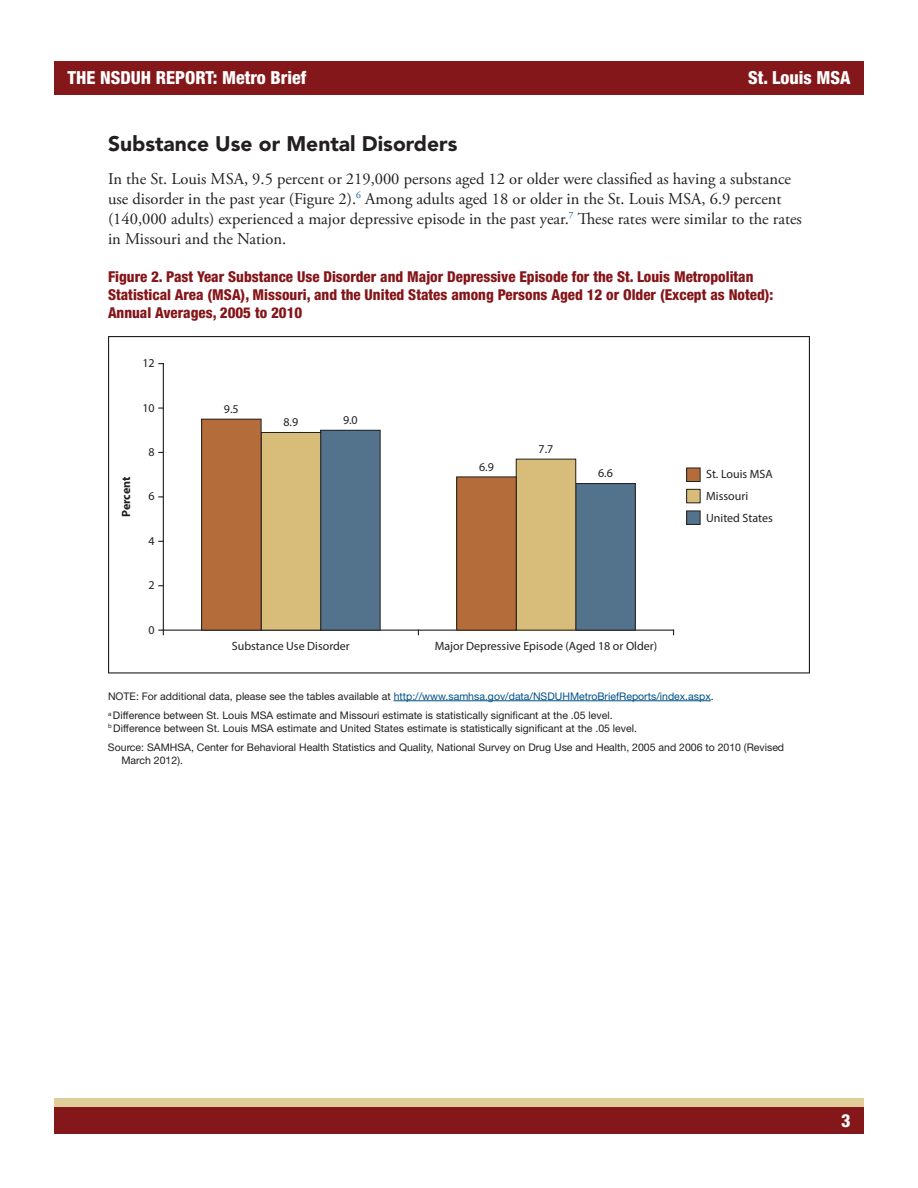
<style>
.page{position:relative;width:918px;height:1188px;background:#fff}
.page>*{position:absolute;margin:0;border:0;box-sizing:border-box;transform-origin:0 0}
.t1{font:900 21px "Avenir LT Std";color:#231f20}
.t2{font:800 condensed 18px "Helvetica Neue LT Std";color:#fff}
.t3{font:16.5px/19.8px "Adobe Garamond Pro";color:#231f20}
.t4{font:800 condensed 15px/18px "Helvetica Neue LT Std";color:#841519}
.t5{font:12px/22px "Myriad Pro";color:#231f20}
.t6{font:700 12px "Myriad Pro";letter-spacing:-.005em;color:#231f20}
.t7{font:10.5px/19.4px "Helvetica Neue LT Std";color:#231f20}
.s1{color:#005187}
</style>
<div class="page">
<div style="left:54px;top:1099px;width:810px;height:8px;background:#e0ce9b"></div>
<div style="left:54px;top:1107px;width:810px;height:27px;background:#84171a"></div>
<div style="left:54px;top:61px;width:810px;height:33px;background:#84171a"></div>
<hr style="left:394px;top:701px;width:317px;height:1px;background:#005187">
<svg style="left:108px;top:336px;width:702px;height:338px"></svg>
<hr style="left:163px;top:630px;width:511px;height:1px;background:#231f20">
<hr style="left:163px;top:364px;width:1px;height:266px;background:#231f20">
<div style="left:321px;top:430px;width:59px;height:200px;background:#53738d"></div>
<div style="left:576px;top:484px;width:59px;height:146px;background:#53738d"></div>
<div style="left:575px;top:483px;width:61px;height:148px;border:1px solid #231f20"></div>
<div style="left:261px;top:432px;width:60px;height:198px;background:#d7bd79"></div>
<div style="left:261px;top:432px;width:60px;height:199px;border:1px solid #231f20"></div>
<div style="left:516px;top:459px;width:60px;height:171px;background:#d7bd79"></div>
<div style="left:516px;top:459px;width:60px;height:172px;border:1px solid #231f20"></div>
<div style="left:202px;top:419px;width:59px;height:211px;background:#b46c3a"></div>
<div style="left:201px;top:419px;width:61px;height:212px;border:1px solid #231f20"></div>
<div style="left:457px;top:477px;width:59px;height:153px;background:#b46c3a"></div>
<div style="left:456px;top:477px;width:61px;height:154px;border:1px solid #231f20"></div>
<svg style="left:159px;top:630px;width:5px;height:5px"></svg>
<div style="left:687px;top:468px;width:13px;height:13px;background:#b46c3a"></div>
<div style="left:686px;top:468px;width:15px;height:14px;border:1px solid #231f20"></div>
<div style="left:687px;top:489px;width:13px;height:14px;background:#d7bd79"></div>
<div style="left:686px;top:489px;width:15px;height:14px;border:1px solid #231f20"></div>
<div style="left:687px;top:511px;width:13px;height:13px;background:#53738d"></div>
<div style="left:686px;top:511px;width:15px;height:14px;border:1px solid #231f20"></div>
<h2 class="t2" style="left:68px;top:67px;width:240px">THE NSDUH REPORT: Metro Brief</h2>
<h2 class="t2" style="left:748px;top:67px;width:104px">St. Louis MSA</h2>
<h1 class="t1" style="left:108px;top:131px;width:351px">Substance Use or Mental Disorders</h1>
<p class="t3" style="left:108px;top:170px;width:695px">In the St. Louis MSA, 9.5 percent or 219,000 persons aged 12 or older were classified as having a substance use disorder in the past year (Figure 2).<sup>6</sup> Among adults aged 18 or older in the St. Louis MSA, 6.9 percent (140,000 adults) experienced a major depressive episode in the past year.<sup>7</sup> These rates were similar to the rates in Missouri and the Nation.</p>
<p class="t4" style="left:108px;top:267px;width:667px">Figure 2. Past Year Substance Use Disorder and Major Depressive Episode for the St. Louis Metropolitan<br>Statistical Area (MSA), Missouri, and the United States among Persons Aged 12 or Older (Except as Noted):<br>Annual Averages, 2005 to 2010</p>
<p class="t5" style="left:142px;top:352px;width:14px">12</p>
<p class="t5" style="left:142px;top:396px;width:14px">10</p>
<p class="t6" style="left:118px;top:517px;width:42px;rotate:-90deg">Percent</p>
<p class="t5" style="left:149px;top:441px;width:8px">8</p>
<p class="t5" style="left:149px;top:485px;width:8px">6</p>
<p class="t5" style="left:149px;top:530px;width:8px">4</p>
<p class="t5" style="left:149px;top:574px;width:8px">2</p>
<p class="t5" style="left:149px;top:618px;width:8px">0</p>
<p class="t5" style="left:224px;top:398px;width:16px">9.5</p>
<p class="t5" style="left:283px;top:411px;width:16px">8.9</p>
<p class="t5" style="left:343px;top:409px;width:16px">9.0</p>
<p class="t5" style="left:232px;top:635px;width:120px">Substance Use Disorder</p>
<p class="t5" style="left:479px;top:456px;width:16px">6.9</p>
<p class="t5" style="left:539px;top:438px;width:16px">7.7</p>
<p class="t5" style="left:598px;top:462px;width:16px">6.6</p>
<p class="t5" style="left:435px;top:635px;width:224px">Major Depressive Episode (Aged 18 or Older)</p>
<p class="t5" style="left:706px;top:463px;width:68px">St. Louis MSA<br>Missouri<br>United States</p>
<p class="t7" style="left:108px;top:686px;width:607px">NOTE: For additional data, please see the tables available at <span class="s1">http://www.samhsa.gov/data/NSDUHMetroBriefReports/index.aspx</span>. <sup>a</sup> Difference between St. Louis MSA estimate and Missouri estimate is statistically significant at the .05 level.</p>
<p class="t7" style="left:108px;top:718px;width:678px"><sup>b</sup> Difference between St. Louis MSA estimate and United States estimate is statistically significant at the .05 level.<br>Source: SAMHSA, Center for Behavioral Health Statistics and Quality, National Survey on Drug Use and Health, 2005 and 2006 to 2010 (Revised</p>
<p class="t7" style="left:122px;top:750px;width:63px">March 2012).</p>
<h2 class="t2" style="left:841px;top:1109px;width:11px">3</h2>
</div>
